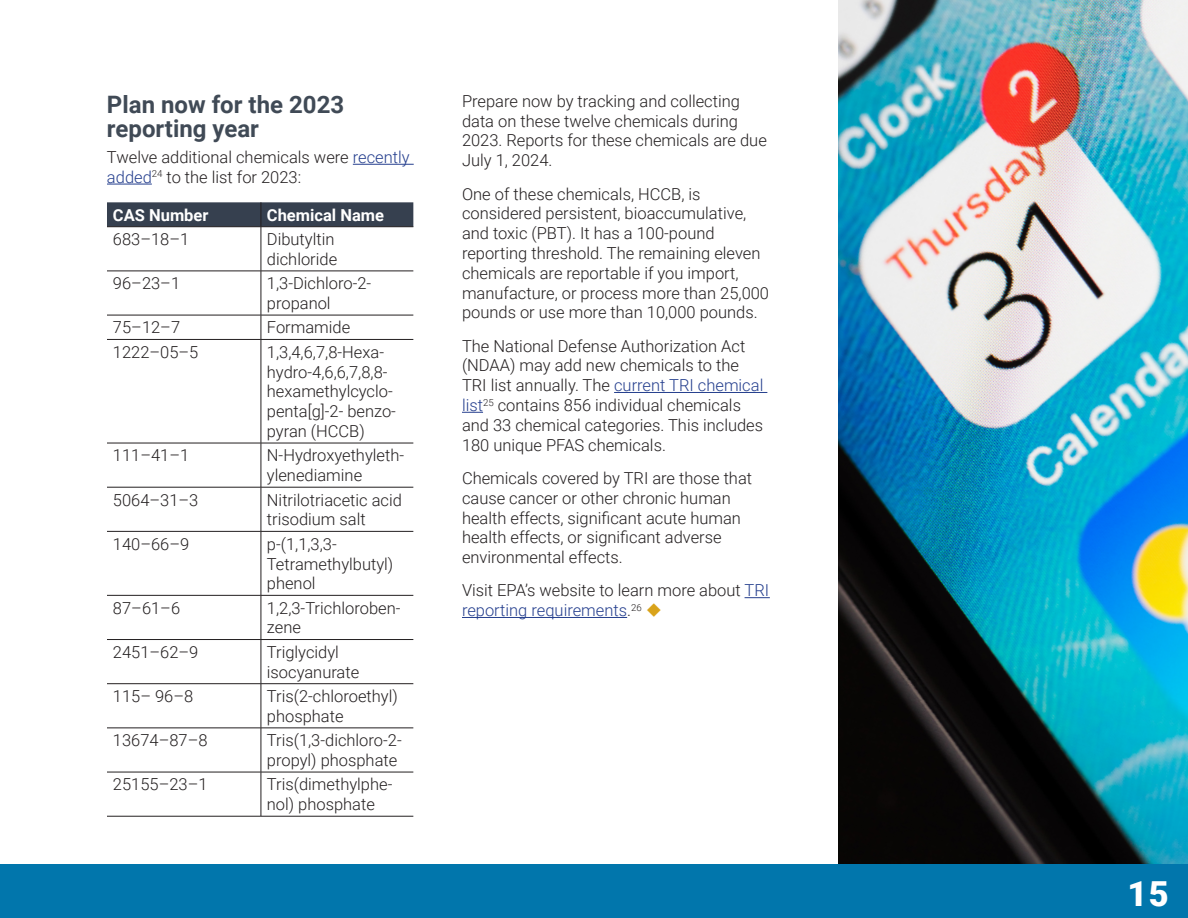
<style>
.page{position:relative;width:1188px;height:918px;background:#fff}
.page>*{position:absolute;margin:0;border:0;box-sizing:border-box;transform-origin:0 0}
.t1{font:900 34.5px "Roboto";color:#fff}
.Article_Heading__H4{font:700 24px/24px "Roboto";color:#404a56}
.t2{font:300 16.5px/19.8px "Roboto";color:#231f20}
.t3{font:700 16.5px "Roboto";color:#fff}
.s1{color:#253f8e}
.s2{color:#d9a31a}
</style>
<div class="page">
<img style="left:838px;top:0;width:350px;height:864px">
<div style="left:0;top:864px;width:1188px;height:54px;background:#0176ac"></div>
<hr style="left:353px;top:164px;width:61px;height:1px;background:#253f8e">
<hr style="left:107px;top:184px;width:45px;height:1px;background:#253f8e">
<div style="left:107px;top:202px;width:306px;height:24px;background:#36404f"></div>
<hr style="left:107px;top:226px;width:154px;height:1px;background:#231f20">
<hr style="left:261px;top:226px;width:152px;height:1px;background:#231f20">
<hr style="left:261px;top:227px;width:1px;height:44px;background:#231f20">
<hr style="left:107px;top:271px;width:154px;height:1px;background:#231f20">
<hr style="left:261px;top:271px;width:152px;height:1px;background:#231f20">
<hr style="left:261px;top:271px;width:1px;height:44px;background:#231f20">
<hr style="left:107px;top:315px;width:154px;height:1px;background:#231f20">
<hr style="left:261px;top:315px;width:152px;height:1px;background:#231f20">
<svg style="left:261px;top:315px;width:1px;height:24px"></svg>
<hr style="left:107px;top:339px;width:154px;height:1px;background:#231f20">
<hr style="left:261px;top:339px;width:152px;height:1px;background:#231f20">
<hr style="left:261px;top:340px;width:1px;height:103px;background:#231f20">
<hr style="left:107px;top:443px;width:154px;height:1px;background:#231f20">
<hr style="left:261px;top:443px;width:152px;height:1px;background:#231f20">
<hr style="left:261px;top:443px;width:1px;height:44px;background:#231f20">
<hr style="left:107px;top:487px;width:154px;height:1px;background:#231f20">
<hr style="left:261px;top:487px;width:152px;height:1px;background:#231f20">
<hr style="left:261px;top:487px;width:1px;height:44px;background:#231f20">
<hr style="left:107px;top:531px;width:154px;height:1px;background:#231f20">
<hr style="left:261px;top:531px;width:152px;height:1px;background:#231f20">
<hr style="left:261px;top:532px;width:1px;height:63px;background:#231f20">
<hr style="left:107px;top:595px;width:154px;height:1px;background:#231f20">
<hr style="left:261px;top:595px;width:152px;height:1px;background:#231f20">
<hr style="left:261px;top:596px;width:1px;height:43px;background:#231f20">
<hr style="left:107px;top:639px;width:154px;height:1px;background:#231f20">
<hr style="left:261px;top:639px;width:152px;height:1px;background:#231f20">
<hr style="left:261px;top:640px;width:1px;height:44px;background:#231f20">
<hr style="left:107px;top:683px;width:154px;height:1px;background:#231f20">
<hr style="left:261px;top:683px;width:152px;height:1px;background:#231f20">
<hr style="left:261px;top:684px;width:1px;height:44px;background:#231f20">
<hr style="left:107px;top:728px;width:154px;height:1px;background:#231f20">
<hr style="left:261px;top:728px;width:152px;height:1px;background:#231f20">
<hr style="left:261px;top:728px;width:1px;height:44px;background:#231f20">
<hr style="left:107px;top:772px;width:154px;height:1px;background:#231f20">
<hr style="left:261px;top:772px;width:152px;height:1px;background:#231f20">
<hr style="left:261px;top:772px;width:1px;height:44px;background:#231f20">
<hr style="left:107px;top:816px;width:154px;height:1px;background:#231f20">
<hr style="left:261px;top:816px;width:152px;height:1px;background:#231f20">
<hr style="left:614px;top:392px;width:153px;height:1px;background:#253f8e">
<svg style="left:462px;top:412px;width:21px;height:1px"></svg>
<svg style="left:745px;top:597px;width:25px;height:1px"></svg>
<hr style="left:462px;top:617px;width:165px;height:1px;background:#253f8e">
<h4 class="Article_Heading__H4" style="left:107px;top:91px;width:239px">Plan now for the 2023 reporting year</h4>
<p class="t2" style="left:107px;top:147px;width:304px">Twelve additional chemicals were <span class="s1">recently added</span><sup>24</sup> to the list for 2023:</p>
<p class="t3" style="left:113px;top:203px;width:97px">CAS Number</p>
<p class="t3" style="left:267px;top:203px;width:119px">Chemical Name</p>
<p class="t2" style="left:113px;top:229px;width:78px">683–18–1</p>
<p class="t2" style="left:267px;top:229px;width:72px">Dibutyltin dichloride</p>
<p class="t2" style="left:113px;top:273px;width:69px">96–23–1</p>
<p class="t2" style="left:267px;top:273px;width:106px">1,3-Dichloro-2- propanol</p>
<p class="t2" style="left:113px;top:317px;width:69px">75–12–7</p>
<p class="t2" style="left:267px;top:317px;width:85px">Formamide</p>
<p class="t2" style="left:113px;top:341px;width:87px">1222–05–5</p>
<p class="t2" style="left:267px;top:341px;width:131px">1,3,4,6,7,8-Hexa&shy;hydro-4,6,6,7,8,8- hexamethylcyclo&shy;penta[g]-2- benzo&shy;pyran (HCCB)</p>
<p class="t2" style="left:113px;top:445px;width:78px">111–41–1</p>
<p class="t2" style="left:267px;top:445px;width:139px">N-Hydroxyethyleth&shy;ylenediamine</p>
<p class="t2" style="left:113px;top:489px;width:87px">5064–31–3</p>
<p class="t2" style="left:267px;top:489px;width:137px">Nitrilotriacetic acid trisodium salt</p>
<p class="t2" style="left:113px;top:533px;width:78px">140–66–9</p>
<p class="t2" style="left:267px;top:533px;width:128px">p-(1,1,3,3-<br>Tetramethylbutyl) phenol</p>
<p class="t2" style="left:113px;top:597px;width:69px">87–61–6</p>
<p class="t2" style="left:267px;top:597px;width:135px">1,2,3-Trichloroben&shy;zene</p>
<p class="t2" style="left:113px;top:641px;width:87px">2451–62–9</p>
<p class="t2" style="left:267px;top:641px;width:94px">Triglycidyl isocyanurate</p>
<p class="t2" style="left:113px;top:686px;width:82px">115– 96–8</p>
<p class="t2" style="left:267px;top:686px;width:132px">Tris(2-chloroethyl) phosphate</p>
<p class="t2" style="left:113px;top:730px;width:96px">13674–87–8</p>
<p class="t2" style="left:267px;top:730px;width:136px">Tris(1,3-dichloro-2- propyl) phosphate</p>
<p class="t2" style="left:113px;top:774px;width:96px">25155–23–1</p>
<p class="t2" style="left:267px;top:774px;width:127px">Tris(dimethylphe&shy;nol) phosphate</p>
<p class="t2" style="left:462px;top:90px;width:306px">Prepare now by tracking and collecting data on these twelve chemicals during<br>2023. Reports for these chemicals are due<br>July 1, 2024.</p>
<p class="t2" style="left:462px;top:183px;width:309px">One of these chemicals, HCCB, is considered persistent, bioaccumulative, and toxic (PBT). It has a 100-pound reporting threshold. The remaining eleven chemicals are reportable if you import, manufacture, or process more than 25,000 pounds or use more than 10,000 pounds.</p>
<p class="t2" style="left:462px;top:335px;width:303px">The National Defense Authorization Act (NDAA) may add new chemicals to the TRI list annually. The <span class="s1">current TRI chemical list</span><sup>25</sup> contains 856 individual chemicals and 33 chemical categories. This includes 180 unique PFAS chemicals.</p>
<p class="t2" style="left:462px;top:468px;width:292px">Chemicals covered by TRI are those that cause cancer or other chronic human health effects, significant acute human health effects, or significant adverse environmental effects.</p>
<p class="t2" style="left:462px;top:580px;width:309px">Visit EPA’s website to learn more about <span class="s1">TRI reporting requirements</span>.<sup>26</sup> <span class="s2">◆</span></p>
<h1 class="t1" style="left:1127px;top:870px;width:43px">15</h1>
</div>
